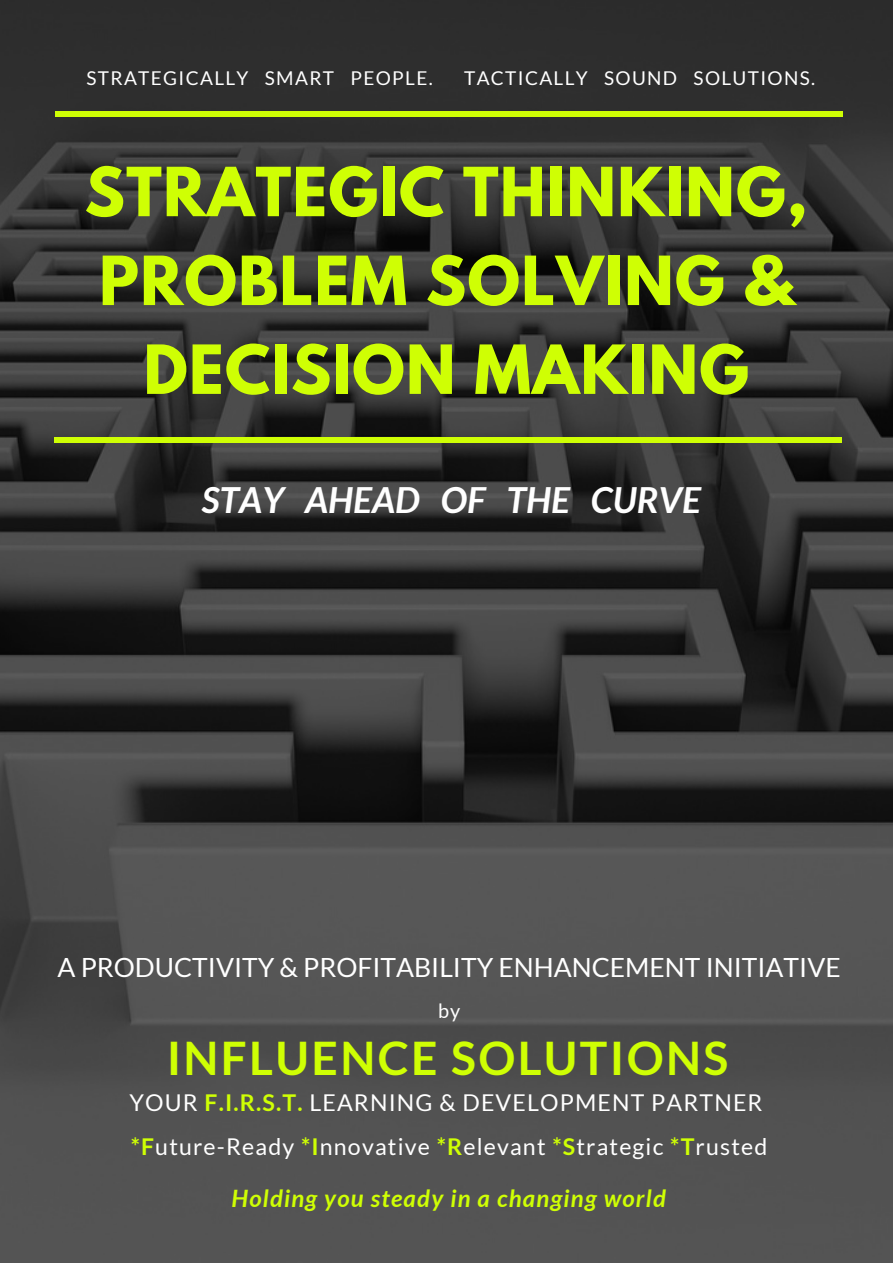
<style>
.page{position:relative;width:893px;height:1264px;background:#fff}
.page>*{position:absolute;margin:0;border:0;box-sizing:border-box;transform-origin:0 0}
.t1{font:700 60px/88.8px "League Spartan";letter-spacing:.02em;color:#cfff04;text-align:center}
.t2{font:700 46.35px "Lato";letter-spacing:.05em;color:#cfff04}
.t3{font:italic 700 36px "Lato";color:#fff}
.t4{font:26.4px "Lato";color:#fff}
.t5{font:italic 700 24px "Lato";letter-spacing:.05em;color:#cfff04}
.t6{font:23.1px/44px "Lato";letter-spacing:.05em;color:#fff}
.t7{font:19.8px "Lato";color:#fff}
.t8{font:19.05px "Lato";letter-spacing:.07em;color:#fff}
.s1{font-weight:700;color:#cfff04}
</style>
<div class="page">
<img style="left:0;top:0;width:892px;height:1262px">
<div style="left:54px;top:437px;width:787px;height:5px;background:#cfff04"></div>
<div style="left:56px;top:111px;width:787px;height:6px;background:#cfff04"></div>
<p class="t8" style="left:86px;top:66px;width:348px">STRATEGICALLY SMART PEOPLE.</p>
<p class="t8" style="left:464px;top:66px;width:352px">TACTICALLY SOUND SOLUTIONS.</p>
<h1 class="t1" style="left:85px;top:155px;width:724px">STRATEGIC THINKING,<br>PROBLEM SOLVING &amp;<br>DECISION MAKING</h1>
<h3 class="t3" style="left:202px;top:477px;width:501px">STAY AHEAD OF THE CURVE</h3>
<p class="t4" style="left:58px;top:950px;width:784px">A PRODUCTIVITY &amp; PROFITABILITY ENHANCEMENT INITIATIVE</p>
<p class="t7" style="left:438px;top:998px;width:24px">by</p>
<h2 class="t2" style="left:167px;top:1029px;width:563px">INFLUENCE SOLUTIONS</h2>
<p class="t6" style="left:129px;top:1079px;width:639px">YOUR <span class="s1">F.I.R.S.T.</span> LEARNING &amp; DEVELOPMENT PARTNER <span class="s1">*F</span>uture-Ready <span class="s1">*I</span>nnovative <span class="s1">*R</span>elevant <span class="s1">*S</span>trategic <span class="s1">*T</span>rusted</p>
<p class="t5" style="left:231px;top:1183px;width:436px">Holding you steady in a changing world</p>
</div>
